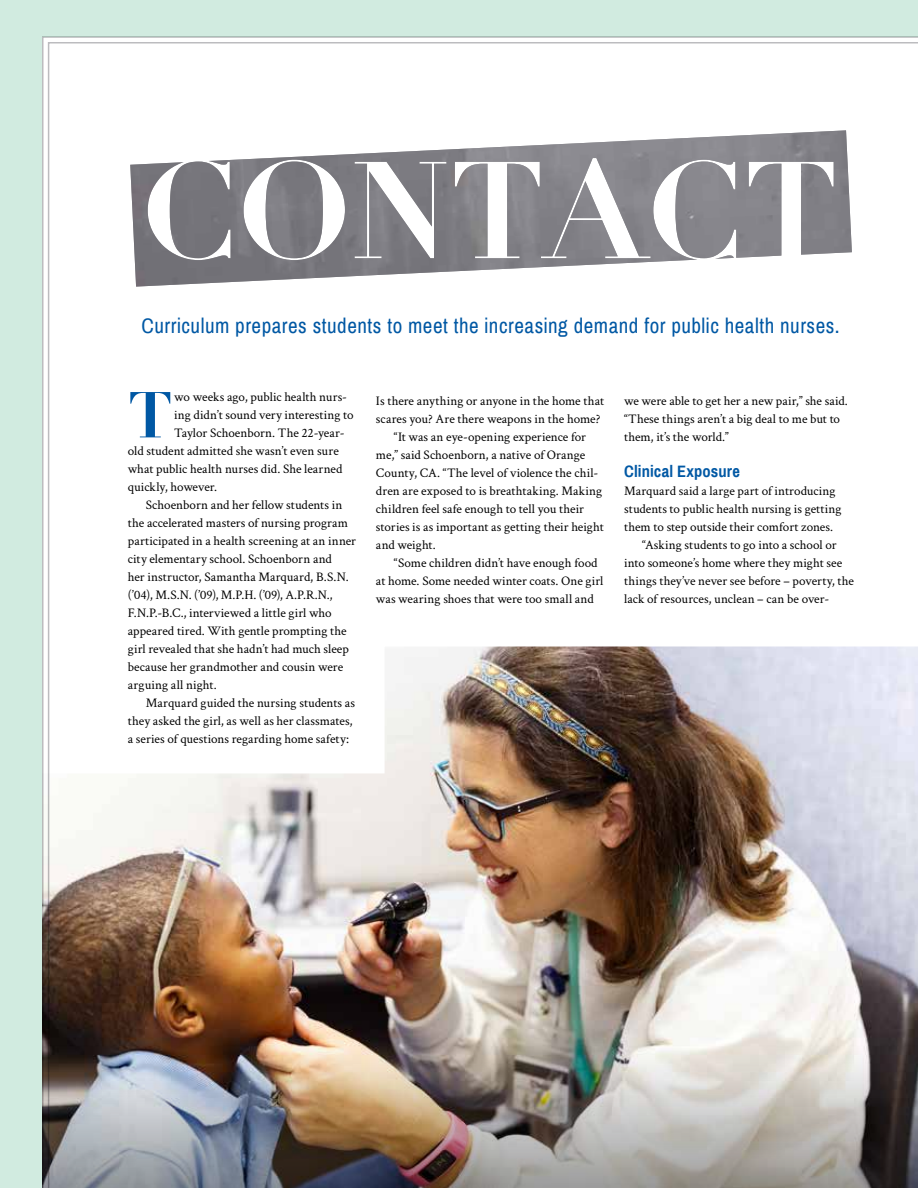
<style>
.page{position:relative;width:918px;height:1188px;background:#fff}
.page>*{position:absolute;margin:0;border:0;box-sizing:border-box;transform-origin:0 0}
.t1{font:700 63.75px "Didot";color:#0058a4}
.t2{font:21px "Archivo Narrow";letter-spacing:.025em;color:#0058a4}
.t3{font:700 16.5px "Archivo Narrow";letter-spacing:.005em;color:#0058a4}
.t4{font:13.2px/18px "Crimson Text";color:#000}
</style>
<div class="page">
<div style="left:0;top:0;width:918px;height:36px;background:#d1ebe0"></div>
<div style="left:0;top:0;width:42px;height:1188px;background:#d1ebe0"></div>
<img style="left:48px;top:42px;width:870px;height:1146px">
<h2 class="t2" style="left:142px;top:312px;width:700px">Curriculum prepares students to meet the increasing demand for public health nurses.</h2>
<h1 class="t1" style="left:128px;top:375px;width:46px">T</h1>
<p class="t4" style="left:174px;top:388px;width:174px">wo weeks ago, public health nurs-</p>
<p class="t4" style="left:174px;top:406px;width:181px">ing didn’t sound very interesting to</p>
<p class="t4" style="left:174px;top:424px;width:172px">Taylor Schoenborn. The 22-year-</p>
<p class="t4" style="left:128px;top:442px;width:212px">old student admitted she wasn’t even sure</p>
<p class="t4" style="left:128px;top:460px;width:216px">what public health nurses did. She learned</p>
<p class="t4" style="left:128px;top:478px;width:91px">quickly, however.</p>
<p class="t4" style="left:146px;top:496px;width:198px">Schoenborn and her fellow students in</p>
<p class="t4" style="left:128px;top:514px;width:222px">the accelerated masters of nursing program</p>
<p class="t4" style="left:128px;top:532px;width:230px">participated in a health screening at an inner</p>
<p class="t4" style="left:128px;top:550px;width:206px">city elementary school. Schoenborn and</p>
<p class="t4" style="left:128px;top:568px;width:223px">her instructor, Samantha Marquard, B.S.N.</p>
<p class="t4" style="left:128px;top:586px;width:206px">(’04), M.S.N. (’09), M.P.H. (’09), A.P.R.N.,</p>
<p class="t4" style="left:128px;top:604px;width:205px">F.N.P.-B.C., interviewed a little girl who</p>
<p class="t4" style="left:128px;top:622px;width:220px">appeared tired. With gentle prompting the</p>
<p class="t4" style="left:128px;top:640px;width:223px">girl revealed that she hadn’t had much sleep</p>
<p class="t4" style="left:128px;top:658px;width:217px">because her grandmother and cousin were</p>
<p class="t4" style="left:128px;top:676px;width:90px">arguing all night.</p>
<p class="t4" style="left:146px;top:694px;width:211px">Marquard guided the nursing students as</p>
<p class="t4" style="left:128px;top:712px;width:226px">they asked the girl, as well as her classmates,</p>
<p class="t4" style="left:128px;top:730px;width:223px">a series of questions regarding home safety:</p>
<p class="t4" style="left:376px;top:391px;width:230px">Is there anything or anyone in the home that</p>
<p class="t4" style="left:376px;top:409px;width:226px">scares you? Are there weapons in the home?</p>
<p class="t4" style="left:394px;top:427px;width:194px">“It was an eye-opening experience for</p>
<p class="t4" style="left:376px;top:445px;width:211px">me,” said Schoenborn, a native of Orange</p>
<p class="t4" style="left:376px;top:463px;width:224px">County, CA. “The level of violence the chil-</p>
<p class="t4" style="left:376px;top:481px;width:228px">dren are exposed to is breathtaking. Making</p>
<p class="t4" style="left:376px;top:499px;width:210px">children feel safe enough to tell you their</p>
<p class="t4" style="left:376px;top:517px;width:229px">stories is as important as getting their height</p>
<p class="t4" style="left:376px;top:535px;width:61px">and weight.</p>
<p class="t4" style="left:394px;top:553px;width:205px">“Some children didn’t have enough food</p>
<p class="t4" style="left:376px;top:571px;width:229px">at home. Some needed winter coats. One girl</p>
<p class="t4" style="left:376px;top:589px;width:219px">was wearing shoes that were too small and</p>
<p class="t4" style="left:624px;top:391px;width:225px">we were able to get her a new pair,” she said. “These things aren’t a big deal to me but to them, it’s the world.”</p>
<p class="t3" style="left:624px;top:461px;width:117px">Clinical Exposure</p>
<p class="t4" style="left:624px;top:481px;width:213px">Marquard said a large part of introducing</p>
<p class="t4" style="left:624px;top:499px;width:219px">students to public health nursing is getting</p>
<p class="t4" style="left:624px;top:517px;width:211px">them to step outside their comfort zones.</p>
<p class="t4" style="left:642px;top:535px;width:196px">“Asking students to go into a school or</p>
<p class="t4" style="left:624px;top:553px;width:220px">into someone’s home where they might see</p>
<p class="t4" style="left:624px;top:571px;width:231px">things they’ve never see before – poverty, the</p>
<p class="t4" style="left:624px;top:589px;width:207px">lack of resources, unclean – can be over-</p>
</div>
